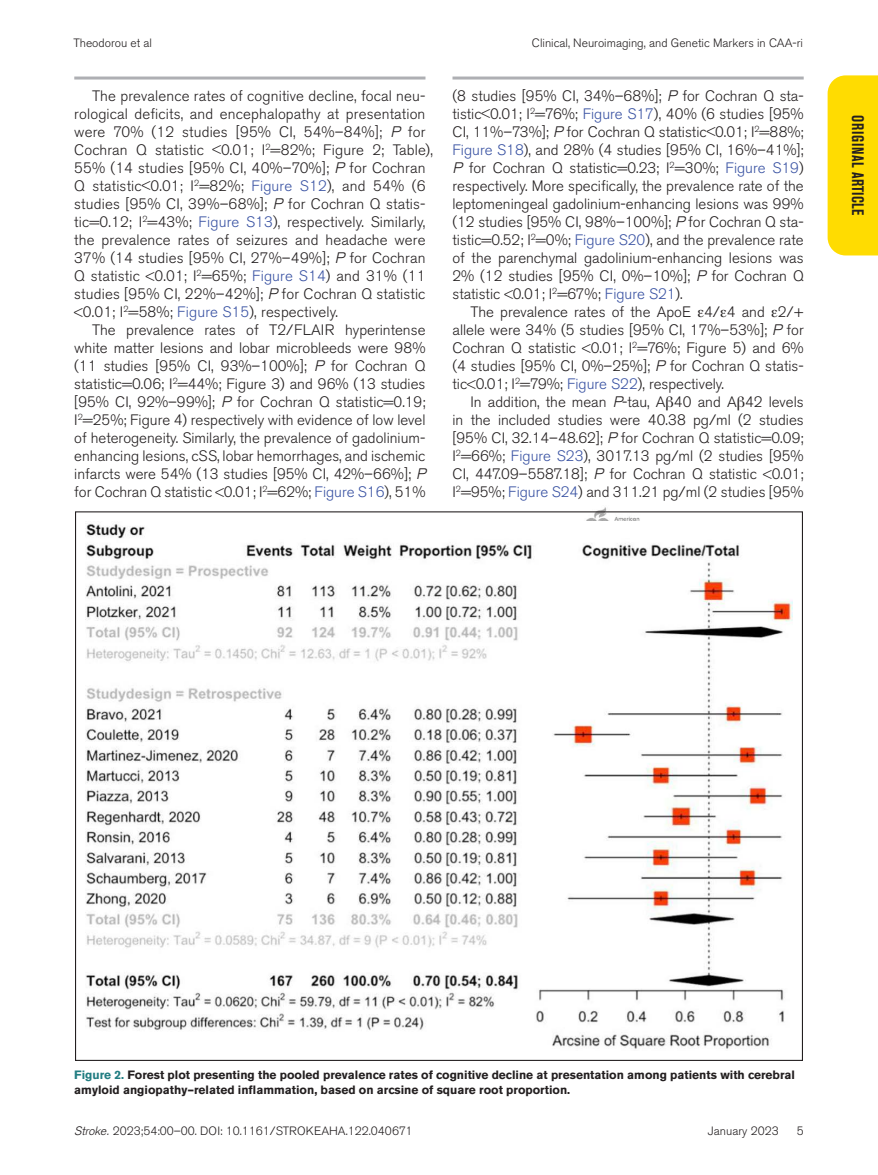
<style>
.page{position:relative;width:878px;height:1175px;background:#fff}
.page>*{position:absolute;margin:0;border:0;box-sizing:border-box;transform-origin:0 0}
.t1{font:700 condensed 16.5px "Akzidenz Grotesk BE";color:#231f20;scale:.9 1}
.t2{font:300 15px/18px "Akzidenz Grotesk BE";letter-spacing:.01em;color:#231f20;text-align:justify}
.t3{font:700 12px/15px "Akzidenz Grotesk BE";color:#231f20}
.t4{font:300 12px "Akzidenz Grotesk BE";color:#231f20}
.s1{font-family:"Akzidenz Grotesk";font-style:italic}
.s2{font-size:12.75px}
.s3{color:#3a53a3}
.s4{font-family:"Gandhari Unicode";font-weight:400}
.s5{color:#227d82}
</style>
<div class="page">
<div style="left:827px;top:75px;width:51px;height:180px;background:#ffdc01"></div>
<svg style="left:74px;top:76px;width:351px;height:4px"></svg>
<svg style="left:452px;top:76px;width:351px;height:4px"></svg>
<svg style="left:75px;top:511px;width:728px;height:550px"></svg>
<p class="t4" style="left:74px;top:36px;width:80px">Theodorou et al</p>
<p class="t4" style="left:532px;top:36px;width:272px">Clinical, Neuroimaging, and Genetic Markers in CAA-ri</p>
<p class="t2" style="left:74px;top:87px;width:360px;text-align:left;text-indent:18px">The prevalence rates of cognitive decline, focal neu&shy;rological deficits, and encephalopathy at presentation were 70% (12 studies [95% CI, 54%–84%]; <span class="s1">P</span> for Cochran Q statistic <span class="s2">&lt;</span>0.01; I<sup>2</sup>=82%; Figure 2; Table), 55% (14 studies [95% CI, 40%–70%]; <span class="s1">P</span> for Cochran Q statistic<span class="s2">&lt;</span>0.01; I<sup>2</sup>=82%; <span class="s3">Figure S12</span>), and 54% (6 studies [95% CI, 39%–68%]; <span class="s1">P</span> for Cochran Q statis&shy;tic=0.12; I<sup>2</sup>=43%; <span class="s3">Figure S13</span>), respectively. Similarly, the prevalence rates of seizures and headache were 37% (14 studies [95% CI, 27%–49%]; <span class="s1">P</span> for Cochran Q statistic <span class="s2">&lt;</span>0.01; I<sup>2</sup>=65%; <span class="s3">Figure S14</span>) and 31% (11 studies [95% CI, 22%–42%]; <span class="s1">P</span> for Cochran Q statistic <span class="s2">&lt;</span>0.01; I<sup>2</sup>=58%; <span class="s3">Figure S15</span>), respectively.</p>
<p class="t2" style="left:74px;top:321px;width:353px;text-indent:18px">The prevalence rates of T2/FLAIR hyperintense white matter lesions and lobar microbleeds were 98% (11 studies [95% CI, 93%–100%]; <span class="s1">P</span> for Cochran Q statistic=0.06; I<sup>2</sup>=44%; Figure 3) and 96% (13 studies [95% CI, 92%–99%]; <span class="s1">P</span> for Cochran Q statistic=0.19; I<sup>2</sup>=25%; Figure 4) respectively with evidence of low level of heterogeneity. Similarly, the prevalence of gadolinium&shy;enhancing lesions, cSS, lobar hemorrhages, and ischemic infarcts were 54% (13 studies [95% CI, 42%–66%]; <span class="s1">P </span>for Cochran Q statistic <span class="s2">&lt;</span>0.01; I<sup>2</sup>=62%; <span class="s3">Figure S16</span>), 51%</p>
<p class="t2" style="left:452px;top:87px;width:353px">(8 studies [95% CI, 34%–68%]; <span class="s1">P</span> for Cochran Q sta&shy;tistic<span class="s2">&lt;</span>0.01; I<sup>2</sup>=76%; <span class="s3">Figure S17</span>), 40% (6 studies [95% CI, 11%–73%]; <span class="s1">P</span> for Cochran Q statistic<span class="s2">&lt;</span>0.01; I<sup>2</sup>=88%; <span class="s3">Figure S18</span>), and 28% (4 studies [95% CI, 16%–41%]; <span class="s1">P</span> for Cochran Q statistic=0.23; I<sup>2</sup>=30%; <span class="s3">Figure S19</span>) respectively. More specifically, the prevalence rate of the leptomeningeal gadolinium-enhancing lesions was 99% (12 studies [95% CI, 98%–100%]; <span class="s1">P</span> for Cochran Q sta&shy;tistic=0.52; I<sup>2</sup>=0%; <span class="s3">Figure S20</span>), and the prevalence rate of the parenchymal gadolinium-enhancing lesions was 2% (12 studies [95% CI, 0%–10%]; <span class="s1">P</span> for Cochran Q statistic <span class="s2">&lt;</span>0.01; I<sup>2</sup>=67%; <span class="s3">Figure S21</span>).</p>
<p class="t2" style="left:452px;top:303px;width:353px;text-indent:18px">The prevalence rates of the ApoE <span class="s4">ε</span>4/<span class="s4">ε</span>4 and <span class="s4">ε</span>2/+ allele were 34% (5 studies [95% CI, 17%–53%]; <span class="s1">P</span> for Cochran Q statistic <span class="s2">&lt;</span>0.01; I<sup>2</sup>=76%; Figure 5) and 6% (4 studies [95% CI, 0%–25%]; <span class="s1">P</span> for Cochran Q statis&shy;tic<span class="s2">&lt;</span>0.01; I<sup>2</sup>=79%; <span class="s3">Figure S22</span>), respectively.</p>
<p class="t2" style="left:452px;top:393px;width:353px;text-indent:18px">In addition, the mean <span class="s1">P</span>-tau, A<span class="s4">β</span>40 and A<span class="s4">β</span>42 levels in the included studies were 40.38 pg/ml (2 studies [95% CI, 32.14–48.62]; <span class="s1">P</span> for Cochran Q statistic=0.09; I<sup>2</sup>=66%; <span class="s3">Figure S23</span>), 3017.13 pg/ml (2 studies [95% CI, 447.09–5587.18]; <span class="s1">P</span> for Cochran Q statistic <span class="s2">&lt;</span>0.01; I<sup>2</sup>=95%; <span class="s3">Figure S24</span>) and 311.21 pg/ml (2 studies [95%</p>
<p class="t1" style="left:867px;top:115px;width:112px;rotate:90deg">Original Article</p>
<p class="t3" style="left:74px;top:1067px;width:722px"><span class="s5">Figure 2.</span> Forest plot presenting the pooled prevalence rates of cognitive decline at presentation among patients with cerebral amyloid angiopathy–related inflammation, based on arcsine of square root proportion.</p>
<p class="t4" style="left:74px;top:1124px;width:340px"><span class="s1">Stroke.</span> 2023;54:00–00. DOI: 10.1161/STROKEAHA.122.040671</p>
<p class="t4" style="left:708px;top:1124px;width:72px">January 2023</p>
<p class="t4" style="left:796px;top:1124px;width:8px">5</p>
</div>
